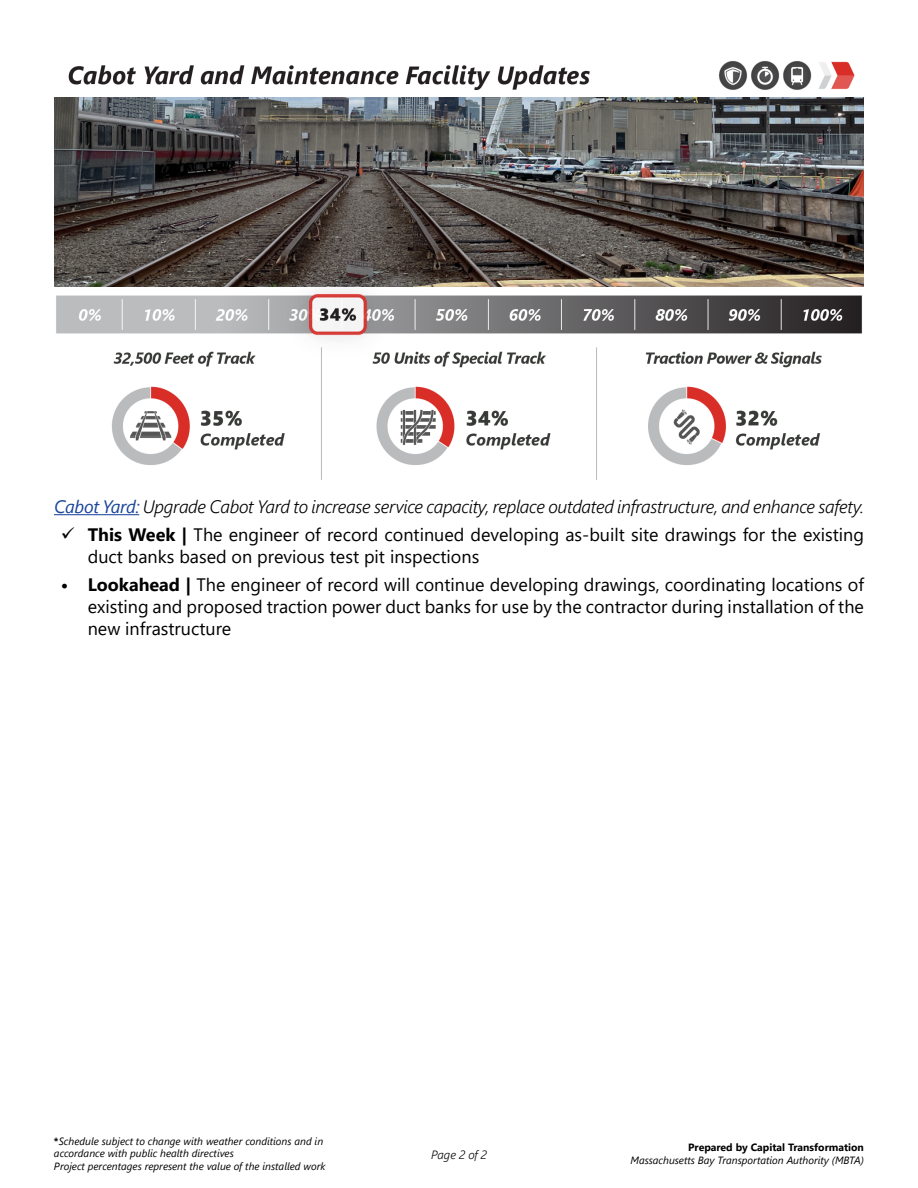
<style>
.page{position:relative;width:918px;height:1188px;background:#fff}
.page>*{position:absolute;margin:0;border:0;box-sizing:border-box;transform-origin:0 0}
.t1{font:18px/21.6px "Segoe UI";color:#000;text-align:justify}
.t2{font:italic 300 18px/28.3px "Segoe UI";letter-spacing:-.015em;color:#000;text-align:right}
.t3{font:italic 300 12px "Segoe UI";letter-spacing:-.005em;color:#000}
.t4{font:italic 10.5px/12.6px "Segoe UI";color:#000}
.t5{font:700 10.5px "Segoe UI";color:#000}
.s1{font-weight:400;color:#1b459c}
.s2{font-weight:700;font-style:normal}
.s3{font-weight:400;font-style:normal}
.s4{font-weight:700}
</style>
<div class="page">
<img style="left:54px;top:61px;width:810px;height:225px">
<hr style="left:54px;top:98px;width:810px;height:1px;background:#414141">
<hr style="left:54px;top:514px;width:85px;height:1px;background:#1b459c">
<img style="left:56px;top:289px;width:806px;height:191px">
<p class="t2" style="left:54px;top:490px;width:812px"><span class="s1">Cabot Yard:</span> Upgrade Cabot Yard to increase service capacity, replace outdated infrastructure, and enhance safety.<br><span class="s2">This Week |</span> <span class="s3">The engineer of record continued developing as-built site drawings for the existing</span></p>
<p class="t1" style="left:88px;top:544px;width:393px">duct banks based on previous test pit inspections</p>
<p class="t1" style="left:88px;top:573px;width:778px;text-indent:-27px"><span class="s4">• Lookahead |</span> The engineer of record will continue developing drawings, coordinating locations of existing and proposed traction power duct banks for use by the contractor during installation of the new infrastructure</p>
<p class="t4" style="left:54px;top:1133px;width:273px"><span class="s2">*</span>Schedule subject to change with weather conditions and in accordance with public health directives<br>Project percentages represent the value of the installed work</p>
<p class="t3" style="left:431px;top:1143px;width:57px">Page 2 of 2</p>
<p class="t5" style="left:688px;top:1137px;width:177px">Prepared by Capital Transformation</p>
<p class="t4" style="left:630px;top:1152px;width:235px">Massachusetts Bay Transportation Authority (MBTA)</p>
</div>
